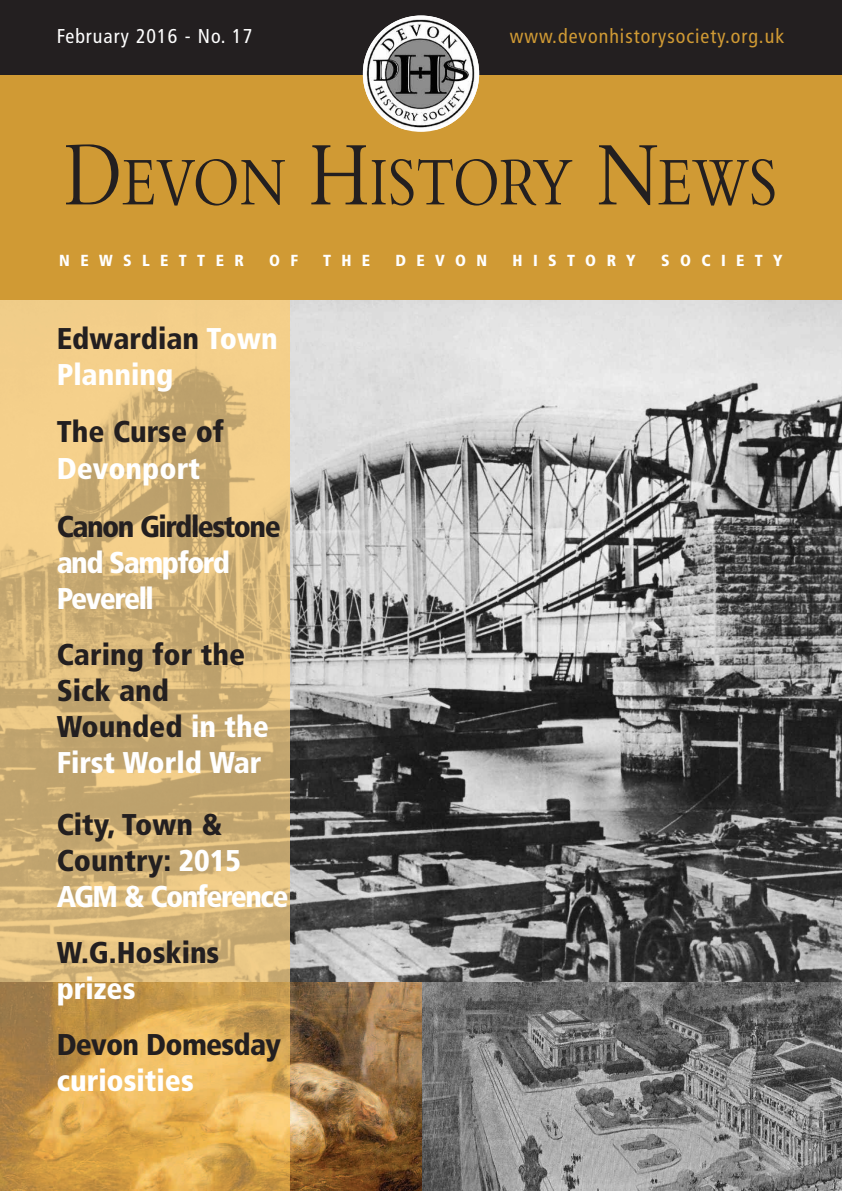
<style>
.page{position:relative;width:842px;height:1191px;background:#fff}
.page>*{position:absolute;margin:0;border:0;box-sizing:border-box;transform-origin:0 0}
.t1{font:71.2px "Bembo NT";color:#231f20;scale:.8 1}
.t2{font:900 condensed 30px/36px "Frutiger";color:#231f20}
.t3{font:900 condensed 30px/36px "Frutiger";color:#fff}
.t4{font:900 condensed 30px/36px "Frutiger";letter-spacing:-.05em;color:#fff}
.t5{font:900 condensed 30px "Frutiger";letter-spacing:-.05em;color:#231f20}
.t6{font:900 condensed 30px "Frutiger";letter-spacing:-.025em;color:#231f20}
.t7{font:condensed 20px "Frutiger";letter-spacing:.05em;color:#d09a34}
.t8{font:condensed 20px "Frutiger";letter-spacing:.05em;color:#fff}
.t9{font:900 condensed 16px "Frutiger";letter-spacing:.65em;color:#fff}
.s1{font-size:95px}
.s2{color:#231f20}
.s3{color:#fff}
</style>
<div class="page">
<img style="left:289px;top:981px;width:133px;height:210px">
<img style="left:422px;top:981px;width:420px;height:210px">
<div style="left:0;top:74px;width:842px;height:226px;background:#d09a34"></div>
<div style="left:0;top:0;width:842px;height:75px;background:#231f20"></div>
<img style="left:364px;top:16px;width:115px;height:113px">
<img style="left:289px;top:300px;width:553px;height:681px">
<img style="left:0;top:300px;width:289px;height:891px">
<p class="t8" style="left:57px;top:28px;width:197px">February 2016 - No. 17</p>
<p class="t7" style="left:510px;top:28px;width:276px">www.devonhistorysociety.org.uk</p>
<h1 class="t1" style="left:65px;top:160px;width:892px"><span class="s1">D</span>EVON <span class="s1">H</span>ISTORY <span class="s1">N</span>EWS</h1>
<p class="t9" style="left:59px;top:254px;width:186px">NEWSLETTER</p>
<p class="t9" style="left:269px;top:254px;width:31px">O F</p>
<p class="t9" style="left:323px;top:254px;width:49px">THE</p>
<p class="t9" style="left:396px;top:254px;width:93px">DEVON</p>
<p class="t9" style="left:513px;top:254px;width:125px">HISTORY</p>
<p class="t9" style="left:661px;top:254px;width:123px">SOCIETY</p>
<p class="t3" style="left:57px;top:323px;width:222px"><span class="s2">Edwardian</span> Town<br>Planning</p>
<p class="t2" style="left:57px;top:416px;width:169px">The Curse of</p>
<p class="t3" style="left:57px;top:452px;width:145px">Devonport</p>
<p class="t5" style="left:57px;top:514px;width:226px">Canon Girdlestone</p>
<p class="t4" style="left:57px;top:547px;width:175px">and Sampford<br>Peverell</p>
<p class="t2" style="left:57px;top:639px;width:214px">Caring for the<br>Sick and<br>Wounded <span class="s3">in the<br>First World War</span></p>
<p class="t2" style="left:57px;top:809px;width:233px">City, Town &amp;<br>Country: <span class="s3">2015<br>AGM &amp; Conference</span></p>
<p class="t2" style="left:57px;top:937px;width:164px">W.G.Hoskins</p>
<p class="t3" style="left:57px;top:973px;width:80px">prizes</p>
<p class="t6" style="left:57px;top:1032px;width:226px">Devon Domesday</p>
<p class="t3" style="left:57px;top:1064px;width:139px">curiosities</p>
</div>
